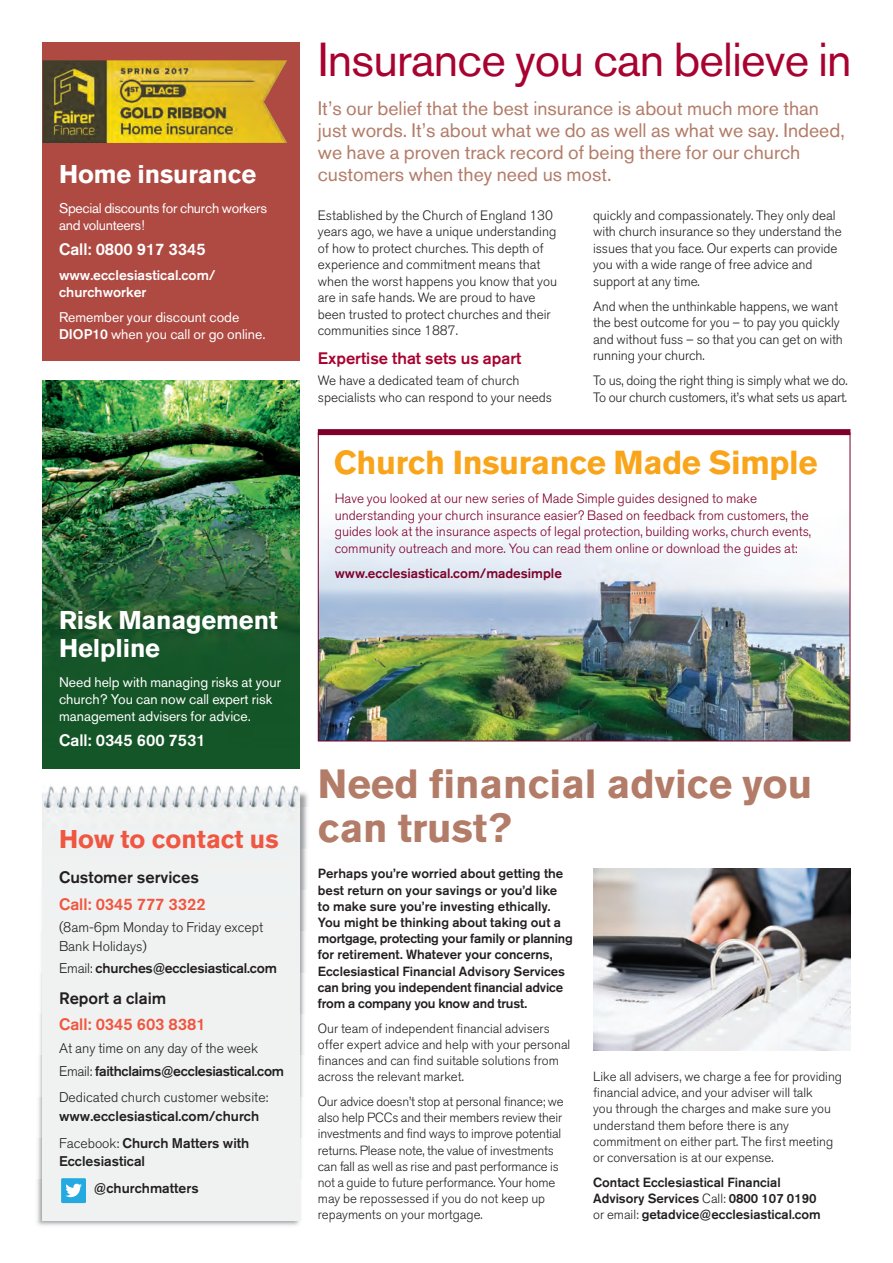
<style>
.page{position:relative;width:893px;height:1263px;background:#fff}
.page>*{position:absolute;margin:0;border:0;box-sizing:border-box;transform-origin:0 0}
.t1{font:47.25px "Akzidenz Grotesk BQ";letter-spacing:-.02em;color:#a80330}
.t2{font:700 40.5px/43.5px "Akzidenz Grotesk BQ";color:#b37c68}
.t3{font:700 33px "Akzidenz Grotesk BQ";letter-spacing:-.01em;color:#f9a51b}
.t4{font:700 25.5px/28.5px "Akzidenz Grotesk BQ";letter-spacing:-.005em;color:#fff}
.t5{font:700 25.5px "Akzidenz Grotesk BQ";color:#f05641}
.t6{font:19.5px/22px "Akzidenz Grotesk BQ";color:#b37c68}
.t7{font:500 16.5px "Akzidenz Grotesk BQ";color:#f05641}
.t8{font:500 16.5px "Akzidenz Grotesk BQ";color:#fff}
.t9{font:500 16.5px "Akzidenz Grotesk BQ";color:#231f20}
.t10{font:500 16.5px "Akzidenz Grotesk BQ";color:#a80330}
.t11{font:13.95px/17px "Akzidenz Grotesk BQ";color:#fff}
.t12{font:300 13.95px/18.3px "Akzidenz Grotesk BQ";color:#231f20}
.t13{font:500 13.95px/26.8px "Akzidenz Grotesk BQ";color:#231f20}
.t14{font:13.95px/17px "Akzidenz Grotesk BQ";letter-spacing:-.02em;color:#fff}
.t15{font:500 13.95px/17px "Akzidenz Grotesk BQ";color:#fff}
.t16{font:300 13.5px/16.5px "Akzidenz Grotesk BQ";color:#231f20}
.t17{font:300 13.5px/16.5px "Akzidenz Grotesk BQ";color:#7f002b}
.t18{font:500 13.5px "Akzidenz Grotesk BQ";color:#7f002b}
.t19{font:300 13.2px/16.2px "Akzidenz Grotesk BQ";color:#231f20}
.t20{font:500 13.2px/16.2px "Akzidenz Grotesk BQ";color:#231f20}
.s1{font-weight:500}
.s2{font-weight:300}
</style>
<div class="page">
<img style="left:43px;top:380px;width:257px;height:388px">
<img style="left:36px;top:792px;width:272px;height:434px">
<div style="left:43px;top:786px;width:257px;height:434px;background:#eff2f1"></div>
<img style="left:320px;top:435px;width:528px;height:304px">
<div style="left:43px;top:43px;width:257px;height:318px;background:#af4a43"></div>
<div style="left:318px;top:429px;width:532px;height:6px;background:#7f002b"></div>
<img style="left:593px;top:869px;width:257px;height:182px">
<img style="left:43px;top:60px;width:244px;height:83px">
<div style="left:61px;top:1178px;width:25px;height:25px;background:#24aae1"></div>
<svg style="left:65px;top:1184px;width:17px;height:13px"></svg>
<h3 class="t4" style="left:59px;top:162px;width:199px">Home insurance</h3>
<p class="t14" style="left:59px;top:201px;width:209px">Special discounts for church workers and volunteers!</p>
<p class="t8" style="left:59px;top:243px;width:148px">Call: 0800 917 3345</p>
<p class="t15" style="left:59px;top:268px;width:158px">www.ecclesiastical.com/ churchworker</p>
<p class="t11" style="left:59px;top:311px;width:208px">Remember your discount code<br><span class="s1">DIOP10</span> when you call or go online.</p>
<h3 class="t4" style="left:59px;top:608px;width:220px">Risk Management<br>Helpline</h3>
<p class="t11" style="left:59px;top:675px;width:224px">Need help with managing risks at your church? You can now call expert risk management advisers for advice.</p>
<p class="t8" style="left:59px;top:734px;width:148px">Call: 0345 600 7531</p>
<h3 class="t5" style="left:59px;top:830px;width:221px">How to contact us</h3>
<p class="t9" style="left:59px;top:871px;width:141px">Customer services</p>
<p class="t7" style="left:59px;top:898px;width:148px">Call: 0345 777 3322</p>
<p class="t12" style="left:59px;top:920px;width:206px">(8am-6pm Monday to Friday except<br>Bank Holidays)</p>
<p class="t13" style="left:59px;top:956px;width:219px"><span class="s2">Email:</span> churches@ecclesiastical.com</p>
<p class="t9" style="left:59px;top:992px;width:109px">Report a claim</p>
<p class="t7" style="left:59px;top:1019px;width:148px">Call: 0345 603 8381</p>
<p class="t12" style="left:59px;top:1038px;width:227px;line-height:22.6px">At any time on any day of the week<br>Email: <span class="s1">faithclaims@ecclesiastical.com</span></p>
<p class="t12" style="left:59px;top:1090px;width:211px">Dedicated church customer website:</p>
<p class="t13" style="left:59px;top:1104px;width:202px">www.ecclesiastical.com/church<br><span class="s2">Facebook:</span> Church Matters with</p>
<p class="t13" style="left:94px;top:1149px;width:106px;text-indent:-35px">Ecclesiastical @churchmatters</p>
<h1 class="t1" style="left:318px;top:43px;width:535px">Insurance you can believe in</h1>
<h3 class="t6" style="left:318px;top:99px;width:528px">It’s our belief that the best insurance is about much more than just words. It’s about what we do as well as what we say. Indeed, we have a proven track record of being there for our church customers when they need us most.</h3>
<p class="t16" style="left:318px;top:208px;width:241px">Established by the Church of England 130 years ago, we have a unique understanding of how to protect churches. This depth of experience and commitment means that when the worst happens you know that you are in safe hands. We are proud to have been trusted to protect churches and their communities since 1887.</p>
<p class="t10" style="left:318px;top:353px;width:205px">Expertise that sets us apart</p>
<p class="t16" style="left:318px;top:374px;width:236px">We have a dedicated team of church specialists who can respond to your needs</p>
<p class="t16" style="left:593px;top:208px;width:250px">quickly and compassionately. They only deal with church insurance so they understand the issues that you face. Our experts can provide you with a wide range of free advice and support at any time.</p>
<p class="t16" style="left:593px;top:299px;width:251px">And when the unthinkable happens, we want the best outcome for you – to pay you quickly and without fuss – so that you can get on with running your church.</p>
<p class="t16" style="left:593px;top:374px;width:256px">To us, doing the right thing is simply what we do.<br>To our church customers, it’s what sets us apart.</p>
<h3 class="t3" style="left:334px;top:451px;width:485px">Church Insurance Made Simple</h3>
<p class="t17" style="left:335px;top:492px;width:478px">Have you looked at our new series of Made Simple guides designed to make understanding your church insurance easier? Based on feedback from customers, the guides look at the insurance aspects of legal protection, building works, church events, community outreach and more. You can read them online or download the guides at:</p>
<p class="t18" style="left:335px;top:568px;width:229px">www.ecclesiastical.com/madesimple</p>
<h2 class="t2" style="left:318px;top:766px;width:496px">Need financial advice you can trust?</h2>
<p class="t20" style="left:318px;top:867px;width:257px">Perhaps you’re worried about getting the best return on your savings or you’d like<br>to make sure you’re investing ethically.<br>You might be thinking about taking out a mortgage, protecting your family or planning for retirement. Whatever your concerns, Ecclesiastical Financial Advisory Services can bring you independent financial advice from a company you know and trust.</p>
<p class="t19" style="left:318px;top:1021px;width:254px">Our team of independent financial advisers offer expert advice and help with your personal finances and can find suitable solutions from across the relevant market.</p>
<p class="t19" style="left:318px;top:1095px;width:247px">Our advice doesn’t stop at personal finance; we also help PCCs and their members review their investments and find ways to improve potential returns. Please note, the value of investments can fall as well as rise and past performance is not a guide to future performance. Your home may be repossessed if you do not keep up repayments on your mortgage.</p>
<p class="t19" style="left:593px;top:1070px;width:250px">Like all advisers, we charge a fee for providing financial advice, and your adviser will talk<br>you through the charges and make sure you understand them before there is any commitment on either part. The first meeting or conversation is at our expense.</p>
<p class="t20" style="left:593px;top:1175px;width:229px">Contact Ecclesiastical Financial<br>Advisory Services <span class="s2">Call:</span> 0800 107 0190 <span class="s2">or email:</span> getadvice@ecclesiastical.com</p>
</div>
